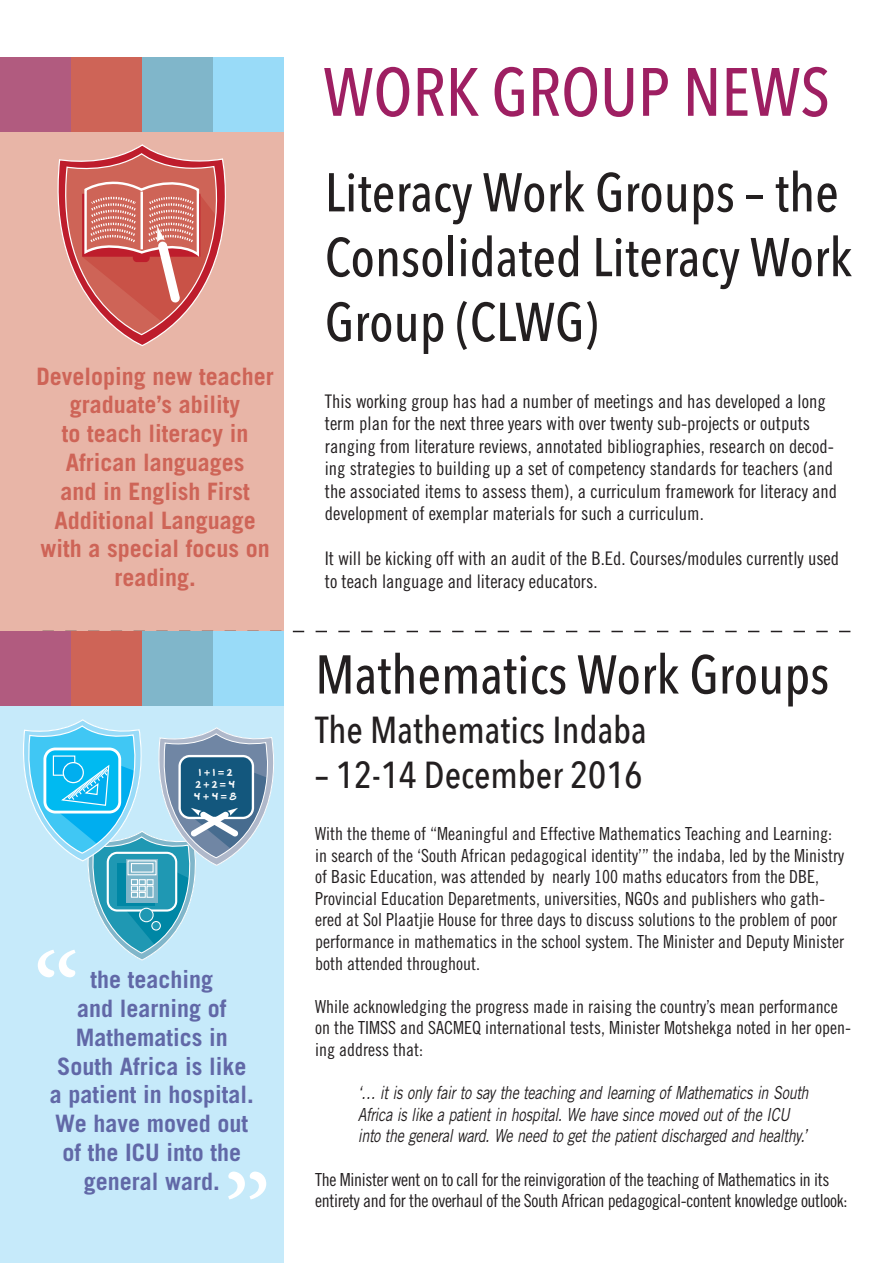
<style>
.page{position:relative;width:893px;height:1263px;background:#fff}
.page>*{position:absolute;margin:0;border:0;box-sizing:border-box;transform-origin:0 0}
.t1{font:120px "Minion Pro";color:#fff}
.t2{font:500 67.5px "Avenir Next Condensed";color:#9e1f62}
.t3{font:500 54px/64.8px "Avenir Next Condensed";color:#231f20}
.t4{font:500 37.5px "Avenir Next Condensed";color:#231f20}
.t5{font:700 24px/28.8px "Trade Gothic";color:#ce6457;text-align:center}
.t6{font:700 24px/28.8px "Trade Gothic";color:#6168a7;text-align:center}
.t7{font:18.75px/22.5px "Trade Gothic Cond Eighteen";color:#231f20}
.t8{font:18px/21.6px "Trade Gothic Cond Eighteen";color:#231f20}
.t9{font:italic 18px/21.6px "Trade Gothic";letter-spacing:-.02em;color:#231f20;scale:.8 1}
.t10{font:18px/21.6px "Trade Gothic Cond Eighteen";letter-spacing:-.02em;color:#231f20}
.t11{font:10.05px/12px "Borna Sinner";color:#fff;text-align:center}
.s1{font-family:"Abadi";font-weight:800;font-stretch:condensed}
</style>
<div class="page">
<div style="left:0;top:131px;width:283px;height:500px;background:#e8b5a7"></div>
<svg style="left:57px;top:144px;width:169px;height:202px"></svg>
<div style="left:142px;top:57px;width:71px;height:74px;background:#80b6ca"></div>
<div style="left:71px;top:57px;width:71px;height:74px;background:#ce6457"></div>
<div style="left:213px;top:57px;width:70px;height:74px;background:#99dbf8"></div>
<div style="left:0;top:57px;width:71px;height:74px;background:#b15b7f"></div>
<div style="left:0;top:698px;width:283px;height:565px;background:#c6eafa"></div>
<svg style="left:23px;top:712px;width:261px;height:250px"></svg>
<svg style="left:283px;top:631px;width:567px;height:1px"></svg>
<div style="left:142px;top:631px;width:71px;height:75px;background:#80b6ca"></div>
<div style="left:71px;top:631px;width:71px;height:75px;background:#ce6457"></div>
<div style="left:213px;top:631px;width:70px;height:75px;background:#99dbf8"></div>
<div style="left:0;top:631px;width:71px;height:75px;background:#b15b7f"></div>
<h3 class="t5" style="left:36px;top:361px;width:239px">Developing new teacher graduate’s ability<br>to teach literacy in<br>African languages<br>and in English First<br>Additional Language with a special focus on reading.</h3>
<p class="t11" style="left:194px;top:767px;width:44px">1 <span class="s1">+</span> 1 <span class="s1">=</span> 2<br>2 <span class="s1">+</span> 2<span class="s1">=</span> 4<br>4 <span class="s1">+</span> 4 <span class="s1">=</span> 8</p>
<h1 class="t1" style="left:33px;top:917px;width:49px">“</h1>
<h3 class="t6" style="left:50px;top:965px;width:206px">the teaching<br>and learning of<br>Mathematics in<br>South Africa is like a patient in hospital.<br>We have moved out of the ICU into the general ward.</h3>
<h1 class="t1" style="left:223px;top:1138px;width:50px">”</h1>
<h2 class="t2" style="left:323px;top:51px;width:508px">Work Group n ews</h2>
<h3 class="t3" style="left:325px;top:160px;width:529px">Literacy Work Groups – the<br>Consolidated Literacy Work<br>Group (CLWG)</h3>
<p class="t7" style="left:325px;top:389px;width:514px">This working group has had a number of meetings and has developed a long term plan for the next three years with over twenty sub-projects or outputs ranging from literature reviews, annotated bibliographies, research on decod&shy;ing strategies to building up a set of competency standards for teachers (and the associated items to assess them), a curriculum framework for literacy and development of exemplar materials for such a curriculum.</p>
<p class="t7" style="left:325px;top:547px;width:516px">It will be kicking off with an audit of the B.Ed. Courses/modules currently used to teach language and literacy educators.</p>
<h3 class="t3" style="left:315px;top:642px;width:515px">Mathematics Work Groups</h3>
<h3 class="t4" style="left:315px;top:707px;width:333px">The Mathematics Indaba</h3>
<h3 class="t4" style="left:315px;top:752px;width:329px">– 12-14 December 2016</h3>
<p class="t8" style="left:315px;top:822px;width:530px">With the theme of “Meaningful and Effective Mathematics Teaching and Learning: in search of the ‘South African pedagogical identity’” the indaba, led by the Ministry of Basic Education, was attended by nearly 100 maths educators from the DBE, Provincial Education Deparetments, universities, NGOs and publishers who gath&shy;ered at Sol Plaatjie House for three days to discuss solutions to the problem of poor performance in mathematics in the school system. The Minister and Deputy Minister both attended throughout.</p>
<p class="t8" style="left:315px;top:995px;width:537px">While acknowledging the progress made in raising the country’s mean performance on the TIMSS and SACMEQ international tests, Minister Motshekga noted in her open&shy;ing address that:</p>
<p class="t9" style="left:358px;top:1082px;width:565px">‘… it is only fair to say the teaching and learning of Mathematics in South<br>Africa is like a patient in hospital. We have since moved out of the ICU into the general ward. We need to get the patient discharged and healthy.’</p>
<p class="t10" style="left:315px;top:1168px;width:534px">The Minister went on to call for the reinvigoration of the teaching of Mathematics in its entirety and for the overhaul of the South African pedagogical-content knowledge outlook:</p>
</div>
